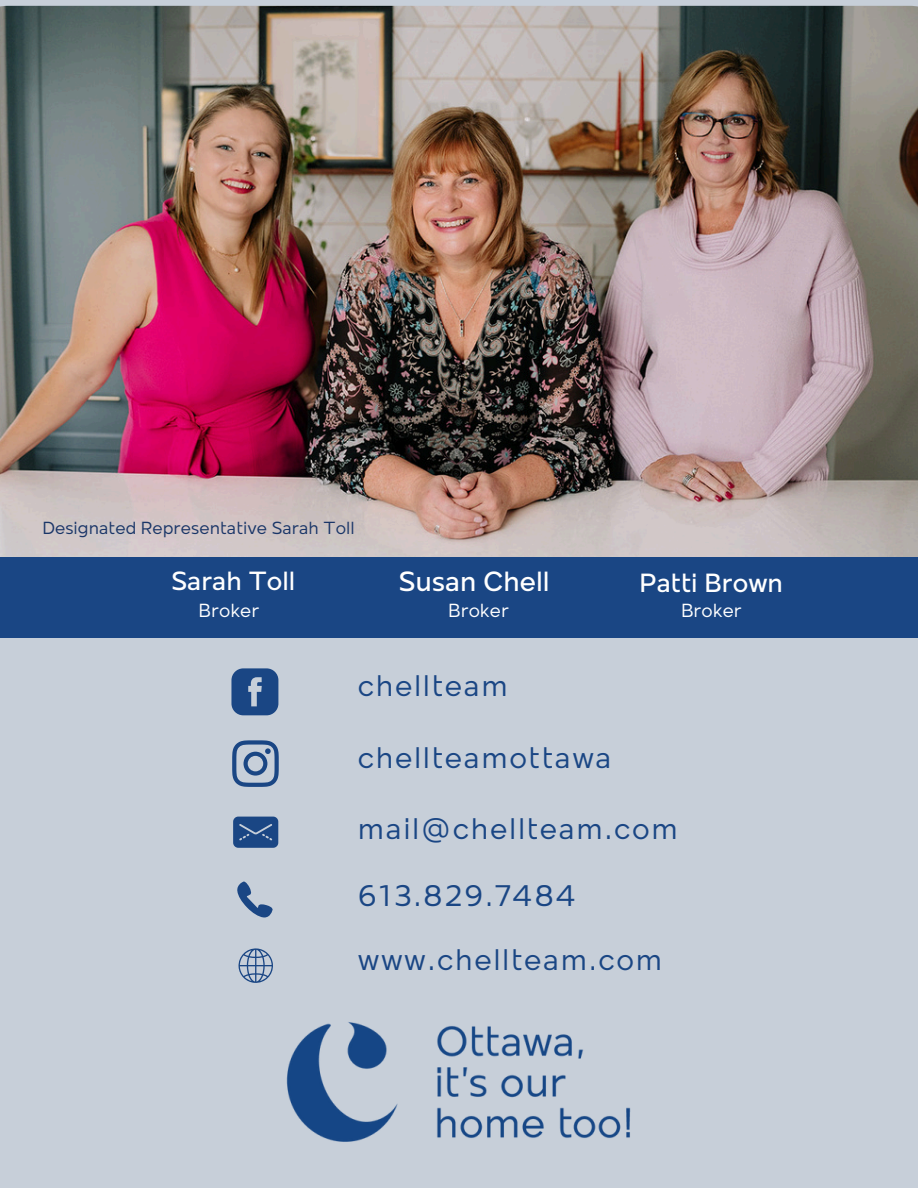
<style>
.page{position:relative;width:918px;height:1188px;background:#c7cfd9}
.page>*{position:absolute;margin:0;border:0;box-sizing:border-box;transform-origin:0 0}
.t1{font:30.6px "Mollen";letter-spacing:.05em;color:#1a4684}
.t2{font:500 28.5px "Mollen";color:#fff}
.t3{font:500 27px "Mollen";color:#fff}
.t4{font:19.5px "Mollen";color:#fff}
.t5{font:18px "Mollen";color:#1a3668}
</style>
<div class="page">
<svg style="left:238px;top:948px;width:35px;height:35px"></svg>
<svg style="left:237px;top:882px;width:36px;height:35px"></svg>
<svg style="left:232px;top:740px;width:47px;height:47px"></svg>
<svg style="left:231px;top:668px;width:47px;height:47px;background:#375d92"></svg>
<svg style="left:233px;top:817px;width:45px;height:31px"></svg>
<img style="left:286px;top:1022px;width:345px;height:120px">
<img style="left:0;top:6px;width:918px;height:551px">
<div style="left:0;top:557px;width:918px;height:80px;background:#1a4684"></div>
<p class="t5" style="left:42px;top:520px;width:314px">Designated Representative Sarah Toll</p>
<h1 class="t3" style="left:171px;top:569px;width:125px">Sarah Toll</h1>
<p class="t4" style="left:199px;top:602px;width:62px">Broker</p>
<h3 class="t2" style="left:399px;top:570px;width:152px">Susan Chell</h3>
<p class="t4" style="left:448px;top:602px;width:62px">Broker</p>
<p class="t1" style="left:358px;top:673px;width:152px">chellteam</p>
<h3 class="t1" style="left:358px;top:745px;width:255px">chellteamottawa</h3>
<p class="t3" style="left:640px;top:572px;width:145px">Patti Brown</p>
<p class="t4" style="left:681px;top:602px;width:62px">Broker</p>
<p class="t1" style="left:358px;top:816px;width:322px">mail@chellteam.com</p>
<p class="t1" style="left:358px;top:883px;width:220px">613.829.7484</p>
<p class="t1" style="left:358px;top:947px;width:306px">www.chellteam.com</p>
</div>
